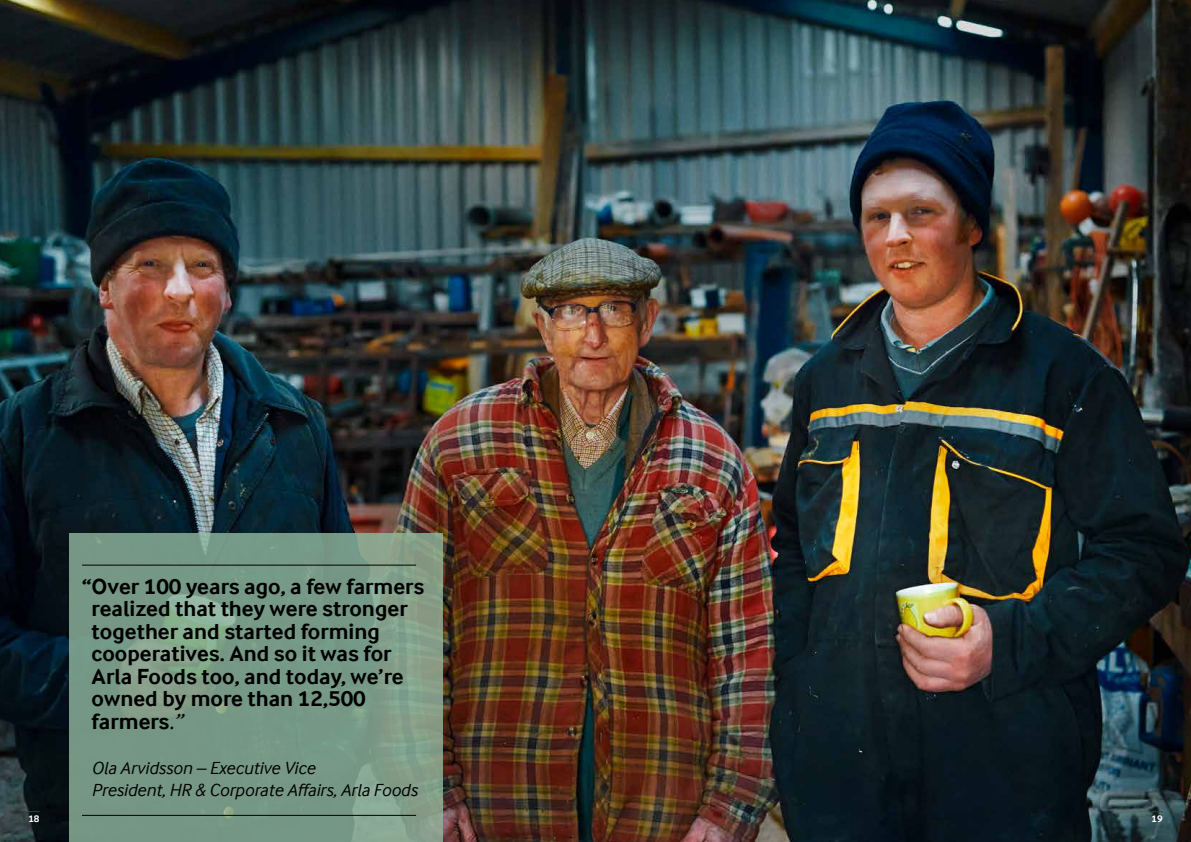
<style>
.page{position:relative;width:1191px;height:842px;background:#fff}
.page>*{position:absolute;margin:0;border:0;box-sizing:border-box;transform-origin:0 0}
.t1{font:700 22.5px/22.5px "Arla Inter Face";color:#000}
.t2{font:italic 18px/22.5px "Arla Inter Face";color:#000}
.t3{font:700 10px "Arla Inter Face";color:#fff}
.s1{font-weight:400;font-style:italic}
</style>
<div class="page">
<img style="left:0;top:0;width:1191px;height:842px">
<svg style="left:28px;top:811px;width:12px;height:1px"></svg>
<svg style="left:69px;top:533px;width:373px;height:309px;background:#7a9a87"></svg>
<hr style="left:82px;top:565px;width:334px;height:1px;background:#000">
<hr style="left:82px;top:815px;width:334px;height:1px;background:#000">
<p class="t1" style="left:92px;top:575px;width:334px;text-indent:-10px">“Over 100 years ago, a few farmers realized that they were stronger together and started forming cooperatives. And so it was for<br>Arla Foods too, and today, we’re owned by more than 12,500 farmers<span class="s1">.”</span></p>
<p class="t2" style="left:92px;top:756px;width:327px">Ola Arvidsson – Executive Vice<br>President, HR &amp; Corporate Affairs, Arla Foods</p>
<p class="t3" style="left:28px;top:812px;width:13px">18</p>
<p class="t3" style="left:1151px;top:812px;width:13px">19</p>
</div>
